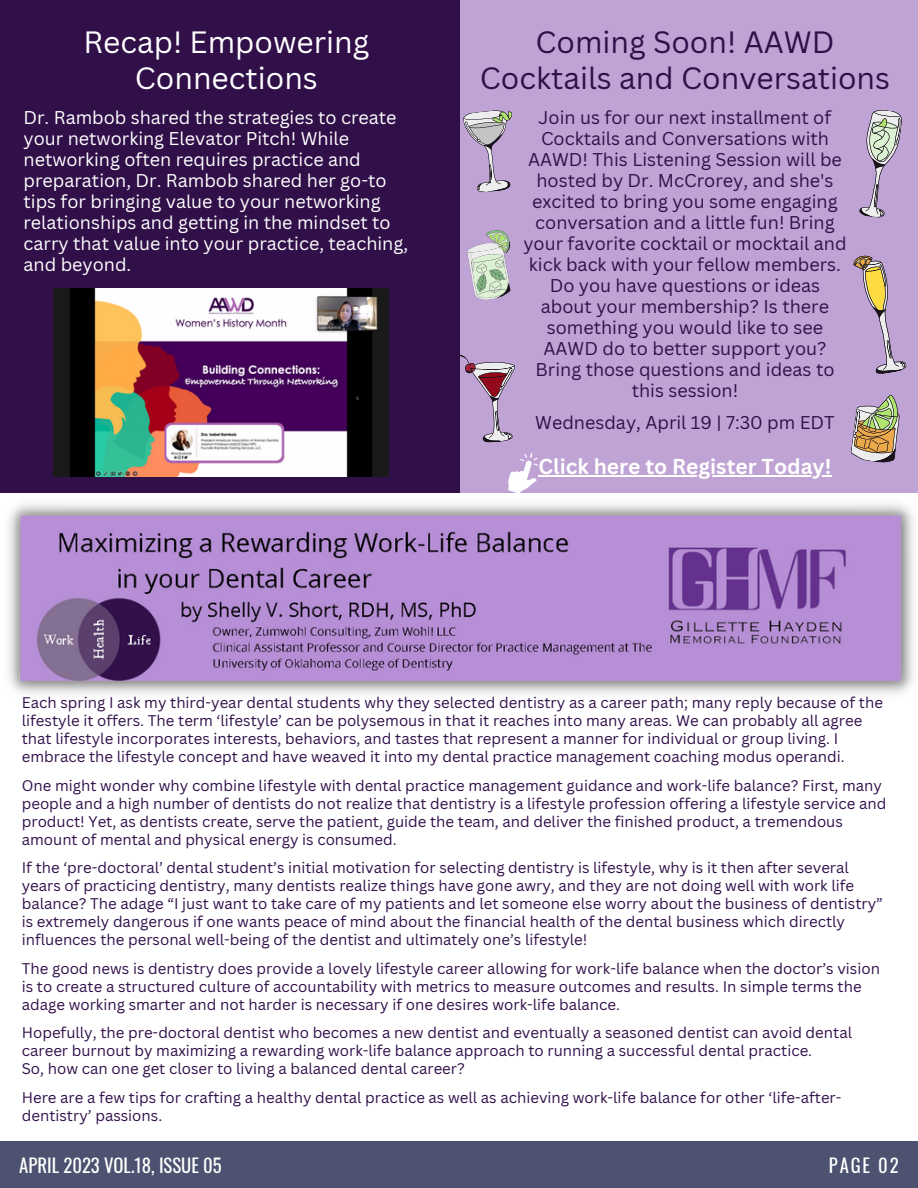
<style>
.page{position:relative;width:918px;height:1188px;background:#fff}
.page>*{position:absolute;margin:0;border:0;box-sizing:border-box;transform-origin:0 0}
.t1{font:30px/36px "Canva Sans";color:#31104a;text-align:center}
.t2{font:30px/36px "Canva Sans";color:#fff;text-align:center}
.t3{font:700 21px "Canva Sans";color:#fff}
.t4{font:18.75px "Oswald";color:#fff}
.t5{font:18px/21px "Canva Sans";color:#31104a;text-align:center}
.t6{font:18px/21px "Canva Sans";color:#fff}
.t7{font:15px/18px "Canva Sans";color:#31104a}
</style>
<div class="page">
<div style="left:0;top:1141px;width:918px;height:47px;background:#4c5270"></div>
<div style="left:0;top:0;width:461px;height:492px;background:#31104a"></div>
<img style="left:8px;top:503px;width:906px;height:191px">
<div style="left:461px;top:0;width:457px;height:492px;background:#bfa3d4"></div>
<svg style="left:463px;top:110px;width:49px;height:83px"></svg>
<svg style="left:859px;top:110px;width:43px;height:108px"></svg>
<svg style="left:459px;top:351px;width:56px;height:93px"></svg>
<svg style="left:467px;top:230px;width:44px;height:70px"></svg>
<svg style="left:851px;top:395px;width:49px;height:68px"></svg>
<svg style="left:853px;top:255px;width:54px;height:119px"></svg>
<img style="left:53px;top:288px;width:335px;height:188px">
<hr style="left:539px;top:475px;width:293px;height:2px;background:#fff">
<svg style="left:508px;top:453px;width:30px;height:40px"></svg>
<h1 class="t2" style="left:83px;top:23px;width:288px">Recap! Empowering<br>Connections</h1>
<p class="t6" style="left:24px;top:107px;width:386px">Dr. Rambob shared the strategies to create your networking Elevator Pitch! While networking often requires practice and preparation, Dr. Rambob shared her go-to tips for bringing value to your networking relationships and getting in the mindset to carry that value into your practice, teaching, and beyond.</p>
<h1 class="t1" style="left:480px;top:23px;width:412px">Coming Soon! AAWD<br>Cocktails and Conversations</h1>
<p class="t5" style="left:523px;top:107px;width:325px">Join us for our next installment of<br>Cocktails and Conversations with<br>AAWD! This Listening Session will be hosted by Dr. McCrorey, and she's excited to bring you some engaging conversation and a little fun! Bring your favorite cocktail or mocktail and kick back with your fellow members.<br>Do you have questions or ideas about your membership? Is there something you would like to see<br>AAWD do to better support you?<br>Bring those questions and ideas to this session!</p>
<p class="t5" style="left:535px;top:411px;width:301px">Wednesday, April 19 | 7:30 pm EDT</p>
<h2 class="t3" style="left:539px;top:452px;width:294px">Click here to Register Today!</h2>
<p class="t7" style="left:22px;top:693px;width:863px">Each spring I ask my third-year dental students why they selected dentistry as a career path; many reply because of the lifestyle it offers. The term ‘lifestyle’ can be polysemous in that it reaches into many areas. We can probably all agree that lifestyle incorporates interests, behaviors, and tastes that represent a manner for individual or group living. I embrace the lifestyle concept and have weaved it into my dental practice management coaching modus operandi.</p>
<p class="t7" style="left:22px;top:776px;width:866px">One might wonder why combine lifestyle with dental practice management guidance and work-life balance? First, many people and a high number of dentists do not realize that dentistry is a lifestyle profession offering a lifestyle service and product! Yet, as dentists create, serve the patient, guide the team, and deliver the finished product, a tremendous amount of mental and physical energy is consumed.</p>
<p class="t7" style="left:22px;top:858px;width:863px">If the ‘pre-doctoral’ dental student’s initial motivation for selecting dentistry is lifestyle, why is it then after several years of practicing dentistry, many dentists realize things have gone awry, and they are not doing well with work life balance? The adage “I just want to take care of my patients and let someone else worry about the business of dentistry” is extremely dangerous if one wants peace of mind about the financial health of the dental business which directly influences the personal well-being of the dentist and ultimately one’s lifestyle!</p>
<p class="t7" style="left:22px;top:959px;width:860px">The good news is dentistry does provide a lovely lifestyle career allowing for work-life balance when the doctor’s vision is to create a structured culture of accountability with metrics to measure outcomes and results. In simple terms the adage working smarter and not harder is necessary if one desires work-life balance.</p>
<p class="t7" style="left:22px;top:1023px;width:832px">Hopefully, the pre-doctoral dentist who becomes a new dentist and eventually a seasoned dentist can avoid dental career burnout by maximizing a rewarding work-life balance approach to running a successful dental practice.<br>So, how can one get closer to living a balanced dental career?</p>
<p class="t7" style="left:22px;top:1088px;width:821px">Here are a few tips for crafting a healthy dental practice as well as achieving work-life balance for other ‘life-after&shy;dentistry’ passions.</p>
<p class="t4" style="left:19px;top:1151px;width:204px">APRIL 2023 VOL.18, ISSUE 05</p>
<p class="t4" style="left:829px;top:1151px;width:71px">PAGE 02</p>
</div>
